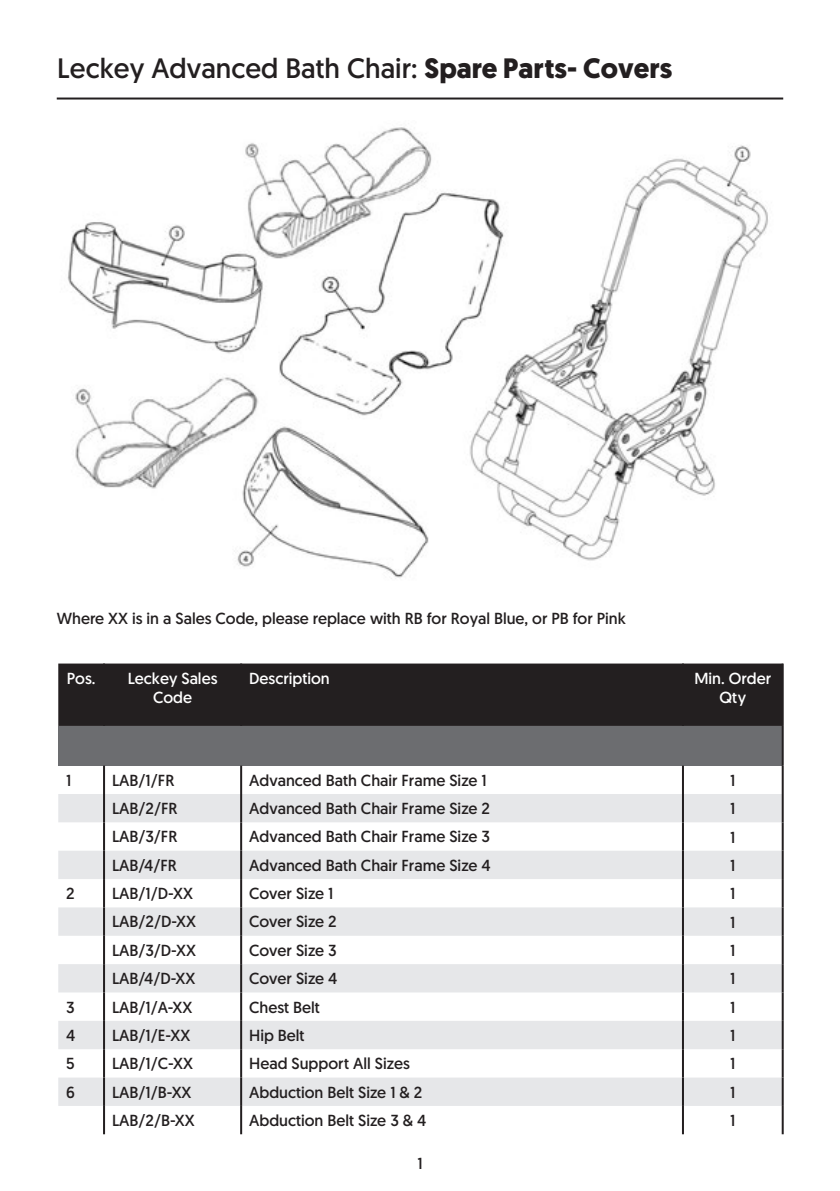
<style>
.page{position:relative;width:840px;height:1191px;background:#fff}
.page>*{position:absolute;margin:0;border:0;box-sizing:border-box;transform-origin:0 0}
.t1{font:28px "Geomanist";color:#231f20}
.Table_Body_Text{font:16px "Geomanist";color:#231f20}
.Table_Body_Text-2{font:16px/19.2px "Geomanist";color:#fff;text-align:center}
.s1{font-weight:700}
</style>
<div class="page">
<hr style="left:57px;top:97px;width:725px;height:2px;background:#231f20">
<div style="left:58px;top:663px;width:723px;height:63px;background:#231f20"></div>
<div style="left:58px;top:726px;width:724px;height:39px;background:#6c6d70"></div>
<svg style="left:58px;top:794px;width:723px;height:312px;fill:#e6e7e9"></svg>
<svg style="left:683px;top:850px;width:98px;height:256px"></svg>
<hr style="left:103px;top:765px;width:2px;height:29px;background:#231f20">
<hr style="left:240px;top:765px;width:2px;height:29px;background:#231f20">
<hr style="left:103px;top:794px;width:2px;height:28px;background:#231f20">
<hr style="left:240px;top:794px;width:2px;height:28px;background:#231f20">
<hr style="left:103px;top:822px;width:2px;height:28px;background:#231f20">
<hr style="left:240px;top:822px;width:2px;height:28px;background:#231f20">
<hr style="left:103px;top:850px;width:2px;height:29px;background:#231f20">
<hr style="left:240px;top:850px;width:2px;height:29px;background:#231f20">
<hr style="left:103px;top:879px;width:2px;height:28px;background:#231f20">
<hr style="left:240px;top:879px;width:2px;height:28px;background:#231f20">
<hr style="left:103px;top:907px;width:2px;height:28px;background:#231f20">
<hr style="left:240px;top:907px;width:2px;height:28px;background:#231f20">
<hr style="left:103px;top:935px;width:2px;height:29px;background:#231f20">
<hr style="left:240px;top:935px;width:2px;height:29px;background:#231f20">
<hr style="left:103px;top:964px;width:2px;height:28px;background:#231f20">
<hr style="left:240px;top:964px;width:2px;height:28px;background:#231f20">
<hr style="left:103px;top:992px;width:2px;height:28px;background:#231f20">
<hr style="left:240px;top:992px;width:2px;height:28px;background:#231f20">
<hr style="left:103px;top:1020px;width:2px;height:29px;background:#231f20">
<hr style="left:240px;top:1020px;width:2px;height:29px;background:#231f20">
<hr style="left:103px;top:1049px;width:2px;height:28px;background:#231f20">
<hr style="left:240px;top:1049px;width:2px;height:28px;background:#231f20">
<hr style="left:103px;top:1077px;width:2px;height:29px;background:#231f20">
<hr style="left:240px;top:1077px;width:2px;height:29px;background:#231f20">
<hr style="left:103px;top:1106px;width:2px;height:28px;background:#231f20">
<hr style="left:240px;top:1106px;width:2px;height:28px;background:#231f20">
<hr style="left:103px;top:663px;width:2px;height:63px;background:#231f20">
<hr style="left:781px;top:726px;width:2px;height:39px;background:#231f20">
<hr style="left:240px;top:663px;width:2px;height:63px;background:#231f20">
<hr style="left:681px;top:663px;width:2px;height:63px;background:#231f20">
<hr style="left:781px;top:663px;width:2px;height:63px;background:#231f20">
<hr style="left:781px;top:765px;width:2px;height:29px;background:#231f20">
<hr style="left:781px;top:794px;width:2px;height:28px;background:#231f20">
<hr style="left:781px;top:822px;width:2px;height:28px;background:#231f20">
<hr style="left:781px;top:850px;width:2px;height:29px;background:#231f20">
<hr style="left:781px;top:879px;width:2px;height:28px;background:#231f20">
<hr style="left:781px;top:907px;width:2px;height:28px;background:#231f20">
<hr style="left:781px;top:935px;width:2px;height:29px;background:#231f20">
<hr style="left:781px;top:964px;width:2px;height:28px;background:#231f20">
<hr style="left:781px;top:992px;width:2px;height:28px;background:#231f20">
<hr style="left:781px;top:1020px;width:2px;height:29px;background:#231f20">
<hr style="left:781px;top:1049px;width:2px;height:28px;background:#231f20">
<hr style="left:781px;top:1077px;width:2px;height:29px;background:#231f20">
<hr style="left:781px;top:1106px;width:2px;height:28px;background:#231f20">
<hr style="left:681px;top:765px;width:2px;height:29px;background:#231f20">
<hr style="left:681px;top:794px;width:2px;height:28px;background:#231f20">
<hr style="left:681px;top:822px;width:2px;height:28px;background:#231f20">
<hr style="left:681px;top:850px;width:2px;height:29px;background:#231f20">
<hr style="left:681px;top:879px;width:2px;height:28px;background:#231f20">
<hr style="left:681px;top:907px;width:2px;height:28px;background:#231f20">
<hr style="left:681px;top:935px;width:2px;height:29px;background:#231f20">
<hr style="left:681px;top:964px;width:2px;height:28px;background:#231f20">
<hr style="left:681px;top:992px;width:2px;height:28px;background:#231f20">
<hr style="left:681px;top:1020px;width:2px;height:29px;background:#231f20">
<hr style="left:681px;top:1049px;width:2px;height:28px;background:#231f20">
<hr style="left:681px;top:1077px;width:2px;height:29px;background:#231f20">
<hr style="left:681px;top:1106px;width:2px;height:28px;background:#231f20">
<img style="left:67px;top:127px;width:701px;height:452px">
<p class="t1" style="left:57px;top:50px;width:616px">Leckey Advanced Bath Chair: <span class="s1">Spare Parts- Covers</span></p>
<p class="Table_Body_Text" style="left:57px;top:608px;width:570px">Where XX is in a Sales Code, please replace with RB for Royal Blue, or PB for Pink</p>
<p class="Table_Body_Text-2" style="left:67px;top:668px;width:30px">Pos.</p>
<p class="Table_Body_Text-2" style="left:128px;top:668px;width:91px">Leckey Sales<br>Code</p>
<p class="Table_Body_Text-2" style="left:249px;top:668px;width:82px">Description</p>
<p class="Table_Body_Text-2" style="left:694px;top:668px;width:78px">Min. Order</p>
<p class="Table_Body_Text-2" style="left:719px;top:687px;width:28px">Qty</p>
<p class="Table_Body_Text" style="left:66px;top:769px;width:7px">1</p>
<p class="Table_Body_Text" style="left:112px;top:769px;width:64px">LAB/1/FR</p>
<p class="Table_Body_Text" style="left:249px;top:769px;width:239px">Advanced Bath Chair Frame Size 1</p>
<p class="Table_Body_Text" style="left:729px;top:770px;width:7px">1</p>
<p class="Table_Body_Text" style="left:112px;top:798px;width:67px">LAB/2/FR</p>
<p class="Table_Body_Text" style="left:249px;top:798px;width:242px">Advanced Bath Chair Frame Size 2</p>
<p class="Table_Body_Text" style="left:729px;top:798px;width:7px">1</p>
<p class="Table_Body_Text" style="left:112px;top:826px;width:67px">LAB/3/FR</p>
<p class="Table_Body_Text" style="left:249px;top:826px;width:242px">Advanced Bath Chair Frame Size 3</p>
<p class="Table_Body_Text" style="left:729px;top:826px;width:7px">1</p>
<p class="Table_Body_Text" style="left:112px;top:854px;width:66px">LAB/4/FR</p>
<p class="Table_Body_Text" style="left:249px;top:854px;width:243px">Advanced Bath Chair Frame Size 4</p>
<p class="Table_Body_Text" style="left:729px;top:855px;width:7px">1</p>
<p class="Table_Body_Text" style="left:66px;top:883px;width:10px">2</p>
<p class="Table_Body_Text" style="left:112px;top:883px;width:82px">LAB/1/D-XX</p>
<p class="Table_Body_Text" style="left:249px;top:883px;width:86px">Cover Size 1</p>
<p class="Table_Body_Text" style="left:729px;top:883px;width:7px">1</p>
<p class="Table_Body_Text" style="left:112px;top:911px;width:86px">LAB/2/D-XX</p>
<p class="Table_Body_Text" style="left:249px;top:911px;width:89px">Cover Size 2</p>
<p class="Table_Body_Text" style="left:729px;top:911px;width:7px">1</p>
<p class="Table_Body_Text" style="left:112px;top:939px;width:85px">LAB/3/D-XX</p>
<p class="Table_Body_Text" style="left:249px;top:939px;width:89px">Cover Size 3</p>
<p class="Table_Body_Text" style="left:729px;top:940px;width:7px">1</p>
<p class="Table_Body_Text" style="left:112px;top:968px;width:85px">LAB/4/D-XX</p>
<p class="Table_Body_Text" style="left:249px;top:968px;width:90px">Cover Size 4</p>
<p class="Table_Body_Text" style="left:729px;top:968px;width:7px">1</p>
<p class="Table_Body_Text" style="left:66px;top:996px;width:10px">3</p>
<p class="Table_Body_Text" style="left:112px;top:996px;width:82px">LAB/1/A-XX</p>
<p class="Table_Body_Text" style="left:249px;top:996px;width:72px">Chest Belt</p>
<p class="Table_Body_Text" style="left:729px;top:996px;width:7px">1</p>
<p class="Table_Body_Text" style="left:66px;top:1025px;width:11px">4</p>
<p class="Table_Body_Text" style="left:112px;top:1025px;width:80px">LAB/1/E-XX</p>
<p class="Table_Body_Text" style="left:249px;top:1025px;width:57px">Hip Belt</p>
<p class="Table_Body_Text" style="left:729px;top:1025px;width:7px">1</p>
<p class="Table_Body_Text" style="left:66px;top:1053px;width:10px">5</p>
<p class="Table_Body_Text" style="left:112px;top:1053px;width:82px">LAB/1/C-XX</p>
<p class="Table_Body_Text" style="left:249px;top:1053px;width:162px">Head Support All Sizes</p>
<p class="Table_Body_Text" style="left:729px;top:1053px;width:7px">1</p>
<p class="Table_Body_Text" style="left:66px;top:1081px;width:10px">6</p>
<p class="Table_Body_Text" style="left:112px;top:1081px;width:81px">LAB/1/B-XX</p>
<p class="Table_Body_Text" style="left:249px;top:1081px;width:174px">Abduction Belt Size 1 &amp; 2</p>
<p class="Table_Body_Text" style="left:729px;top:1081px;width:7px">1</p>
<p class="Table_Body_Text" style="left:112px;top:1110px;width:84px">LAB/2/B-XX</p>
<p class="Table_Body_Text" style="left:249px;top:1110px;width:179px">Abduction Belt Size 3 &amp; 4</p>
<p class="Table_Body_Text" style="left:729px;top:1110px;width:7px">1</p>
<p class="Table_Body_Text" style="left:417px;top:1152px;width:7px">1</p>
</div>
